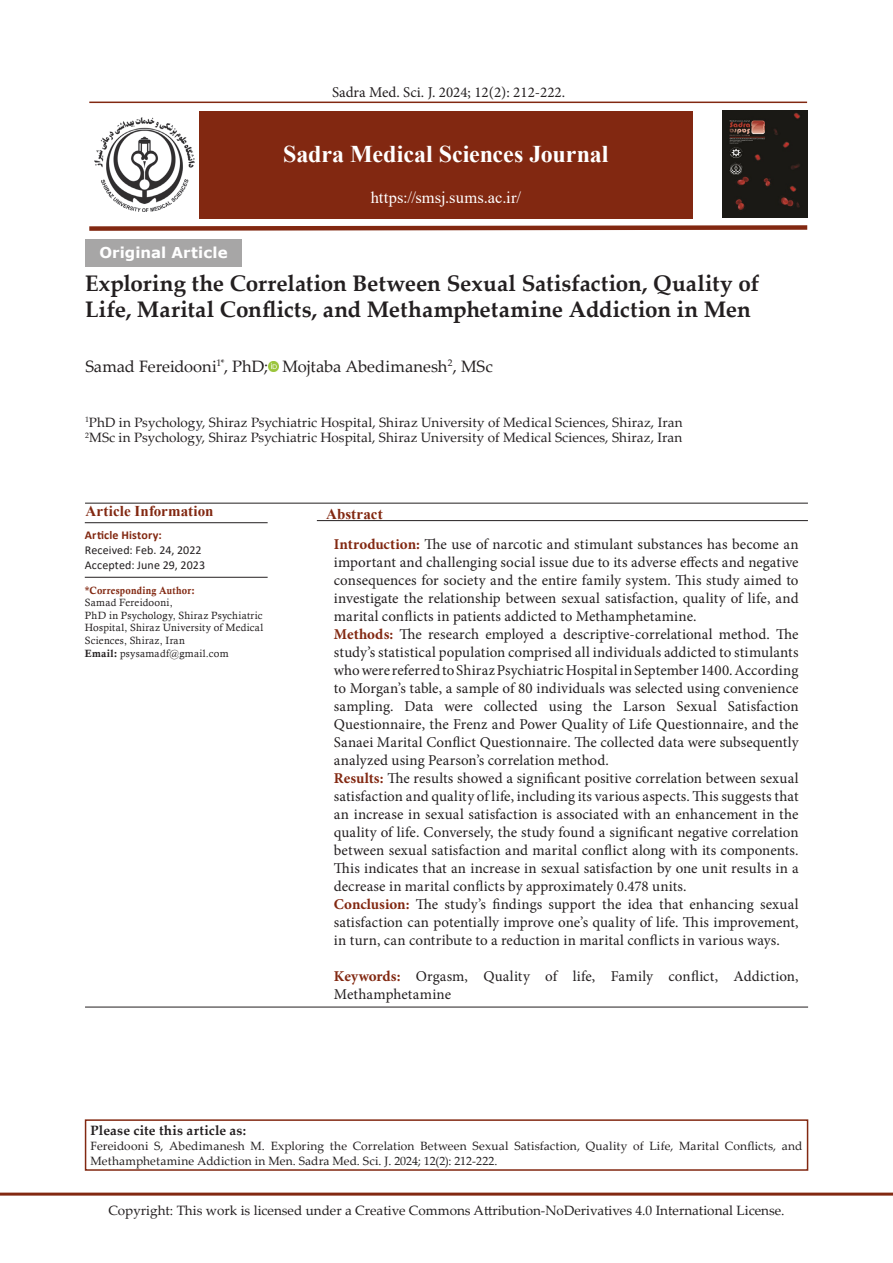
<style>
.page{position:relative;width:893px;height:1263px;background:#fff}
.page>*{position:absolute;margin:0;border:0;box-sizing:border-box;transform-origin:0 0}
.t1{font:700 24px "Times New Roman";letter-spacing:-.005em;color:#fff}
.t2{font:700 22.5px/25.8px "Palatino Linotype";color:#231f20}
.t3{font:16.5px "Palatino Linotype";color:#231f20}
.t4{font:16.5px "Times New Roman";letter-spacing:.01em;color:#fff}
.t5{font:15px/18px "Minion Pro";letter-spacing:.005em;color:#231f20}
.t6{font:700 15px "Times New Roman";letter-spacing:.005em;color:#822811}
.t7{font:700 15px "Verdana";letter-spacing:.005em;color:#fff}
.t8{font:700 15px "Minion Pro";color:#822811}
.t9{font:13.5px "Palatino Linotype";color:#231f20}
.t10{font:700 13.5px "Palatino Linotype";letter-spacing:.02em;color:#231f20}
.t11{font:12px/15px "Palatino Linotype";letter-spacing:.01em;color:#231f20}
.t12{font:12px/15px "Calibri";letter-spacing:.01em;color:#231f20}
.t13{font:700 12px "Calibri";letter-spacing:.015em;color:#822811}
.t14{font:10.5px/12.6px "Calisto";letter-spacing:.025em;color:#231f20}
.t15{font:10.5px "Calis MT Bol";letter-spacing:.02em;color:#822811;scale:.93 1}
.t16{font:9.6px "Palatino Linotype";color:#231f20}
.t17{font:7.8px "Palatino Linotype";color:#231f20}
.s1{font-size:16.5px}
.s2{font-family:"Calis MT Bol"}
.s3{font-weight:700;color:#822811}
</style>
<div class="page">
<hr style="left:0;top:1192px;width:893px;height:3px;background:#822811">
<svg style="left:268px;top:361px;width:10px;height:11px"></svg>
<hr style="left:85px;top:503px;width:723px;height:1px;background:#231f20">
<hr style="left:85px;top:522px;width:183px;height:1px;background:#231f20">
<div style="left:85px;top:239px;width:157px;height:28px;background:#a7a6a6"></div>
<hr style="left:85px;top:577px;width:183px;height:1px;background:#231f20">
<hr style="left:317px;top:520px;width:491px;height:1px;background:#231f20">
<hr style="left:85px;top:1007px;width:723px;height:1px;background:#231f20">
<div style="left:199px;top:112px;width:494px;height:107px;background:#822811"></div>
<svg style="left:89px;top:225px;width:719px;height:6px;background:#a15d4c"></svg>
<hr style="left:89px;top:102px;width:718px;height:1px;background:#822811">
<img style="left:95px;top:117px;width:99px;height:94px">
<img style="left:723px;top:110px;width:84px;height:108px">
<div style="left:85px;top:1119px;width:723px;height:52px;border:2px solid #822811"></div>
<p class="t5" style="left:332px;top:83px;width:235px">Sadra Med. Sci .J. 2024; 12 : (2) 212-222.</p>
<p class="t7" style="left:99px;top:242px;width:130px">Original Article</p>
<h1 class="t1" style="left:283px;top:136px;width:327px">Sadra Medical Sciences Journal</h1>
<p class="t4" style="left:371px;top:186px;width:152px">https://smsj.sums.ac i r. /</p>
<h2 class="t2" style="left:85px;top:270px;width:676px">Exploring the Correlation Between Sexual Satisfaction, Quality of<br>Life, Marital Conflicts, and Methamphetamine Addiction in Men</h2>
<p class="t16" style="left:448px;top:356px;width:6px">2</p>
<p class="t16" style="left:217px;top:356px;width:13px"><span class="s1">,</span>*1</p>
<p class="t3" style="left:283px;top:354px;width:212px">Mojtaba Abedimanesh , MSc</p>
<p class="t3" style="left:85px;top:354px;width:133px">Samad Fereidooni</p>
<p class="t3" style="left:232px;top:354px;width:37px">PhD;</p>
<p class="t17" style="left:85px;top:414px;width:5px">1</p>
<p class="t9" style="left:89px;top:412px;width:595px">PhD in Psychology, Shiraz Psychiatric Hospital, Shiraz University of Medical Sciences, Shiraz, Iran</p>
<p class="t17" style="left:85px;top:429px;width:5px">2</p>
<p class="t9" style="left:89px;top:428px;width:595px">MSc in Psychology, Shiraz Psychiatric Hospital, Shiraz University of Medical Sciences, Shiraz, Iran</p>
<p class="t6" style="left:85px;top:500px;width:130px">Article Information</p>
<p class="t13" style="left:85px;top:527px;width:79px">Article History:</p>
<p class="t12" style="left:85px;top:543px;width:122px">Received: Feb. 24, 2022<br>Accepted: June 29, 2023</p>
<p class="t15" style="left:85px;top:584px;width:120px">*Corresponding Author:</p>
<p class="t14" style="left:85px;top:596px;width:180px">Samad Fereidooni,<br>PhD in Psychology, Shiraz Psychiatric<br>Hospital, Shiraz University of Medical<br>Sciences, Shiraz, Iran<br><span class="s2">Email:</span> psysamadf@gmail.com</p>
<p class="t10" style="left:91px;top:1121px;width:157px">Please cite this article as:</p>
<p class="t6" style="left:326px;top:503px;width:58px">Abstract</p>
<p class="t5" style="left:334px;top:535px;width:466px"><span class="s3">Introduction:</span> The use of narcotic and stimulant substances has become an</p>
<p class="t5" style="left:334px;top:553px;width:466px">important and challenging social issue due to its adverse effects and negative</p>
<p class="t5" style="left:334px;top:571px;width:466px">consequences for society and the entire family system. This study aimed to</p>
<p class="t5" style="left:334px;top:589px;width:466px">investigate the relationship between sexual satisfaction, quality of life, and</p>
<p class="t5" style="left:334px;top:607px;width:364px">marital conflicts in patients addicted to Methamphetamine.</p>
<p class="t5" style="left:334px;top:625px;width:466px"><span class="s3">Methods:</span> The research employed a descriptive-correlational method. The</p>
<p class="t5" style="left:334px;top:643px;width:466px">study s’ statistical population comprised all individuals addicted to stimulants</p>
<p class="t5" style="left:334px;top:661px;width:466px">whowerereferredtoShirazPsychiatricHospitalinSeptember1400.According</p>
<p class="t5" style="left:334px;top:679px;width:466px">to Morgans’ table a, sample of 80 individuals was selected using convenience</p>
<p class="t5" style="left:728px;top:697px;width:72px">Satisfaction</p>
<p class="t5" style="left:334px;top:697px;width:466px">sampling.<br>Questionnaire, the Frenz and Power Quality of Life Questionnaire, and the Sanaei Marital Conflict Questionnaire. The collected data were subsequently analyzed using Pearsons’ correlation method.<br><span class="s3">Results:</span> The results showed a significant positive correlation between sexual satisfaction and quality of life, including its various aspects. This suggests that an increase in sexual satisfaction is associated with an enhancement in the quality of life. Conversely, the study found a significant negative correlation between sexual satisfaction and marital conflict along with its components.<br>This indicates that an increase in sexual satisfaction by one unit results in a decrease in marital conflicts by approximately 0.478 units.<br><span class="s3">Conclusion:</span> The study s’ findings support the idea that enhancing sexual satisfaction can potentially improve one s’ quality of life. This improvement, in turn, can contribute to a reduction in marital conflicts in various ways.</p>
<p class="t5" style="left:734px;top:967px;width:67px">Addiction,</p>
<p class="t5" style="left:484px;top:697px;width:56px">collected</p>
<p class="t5" style="left:593px;top:697px;width:21px">the</p>
<p class="t5" style="left:677px;top:697px;width:42px">Sexual</p>
<p class="t5" style="left:404px;top:697px;width:30px">Data</p>
<p class="t5" style="left:623px;top:697px;width:44px">Larson</p>
<p class="t5" style="left:549px;top:697px;width:35px">using</p>
<p class="t5" style="left:444px;top:697px;width:30px">were</p>
<p class="t5" style="left:483px;top:967px;width:48px">Quality</p>
<p class="t5" style="left:545px;top:967px;width:13px">of</p>
<p class="t5" style="left:573px;top:967px;width:24px">life,</p>
<p class="t5" style="left:611px;top:967px;width:44px">Family</p>
<p class="t5" style="left:668px;top:967px;width:51px">conflict,</p>
<p class="t8" style="left:334px;top:965px;width:68px">Keywords:</p>
<p class="t5" style="left:334px;top:985px;width:119px">Methamphetamine</p>
<p class="t5" style="left:416px;top:967px;width:53px">Orgasm,</p>
<p class="t11" style="left:169px;top:1138px;width:77px">Abedimanesh</p>
<p class="t11" style="left:271px;top:1138px;width:55px">Exploring</p>
<p class="t11" style="left:514px;top:1138px;width:67px">Satisfaction,</p>
<p class="t11" style="left:633px;top:1138px;width:12px">of</p>
<p class="t11" style="left:649px;top:1138px;width:25px">Life,</p>
<p class="t11" style="left:725px;top:1138px;width:53px">Conflicts,</p>
<p class="t11" style="left:91px;top:1138px;width:408px">Fereidooni<br>Methamphetamine Addiction in Men. Sadra Med. Sci .J. 2024; 12 : (2) 212-222.</p>
<p class="t11" style="left:330px;top:1138px;width:19px">the</p>
<p class="t11" style="left:353px;top:1138px;width:63px">Correlation</p>
<p class="t11" style="left:473px;top:1138px;width:38px">Sexual</p>
<p class="t11" style="left:586px;top:1138px;width:43px">Quality</p>
<p class="t11" style="left:679px;top:1138px;width:42px">Marital</p>
<p class="t11" style="left:782px;top:1138px;width:22px">and</p>
<p class="t11" style="left:154px;top:1138px;width:11px">,S</p>
<p class="t11" style="left:420px;top:1138px;width:48px">Between</p>
<p class="t11" style="left:251px;top:1138px;width:16px">M.</p>
<p class="t9" style="left:108px;top:1200px;width:678px">Copyright: This work is licensed under a Creative Commons Attribution-NoDerivatives 4.0 International License.</p>
</div>
